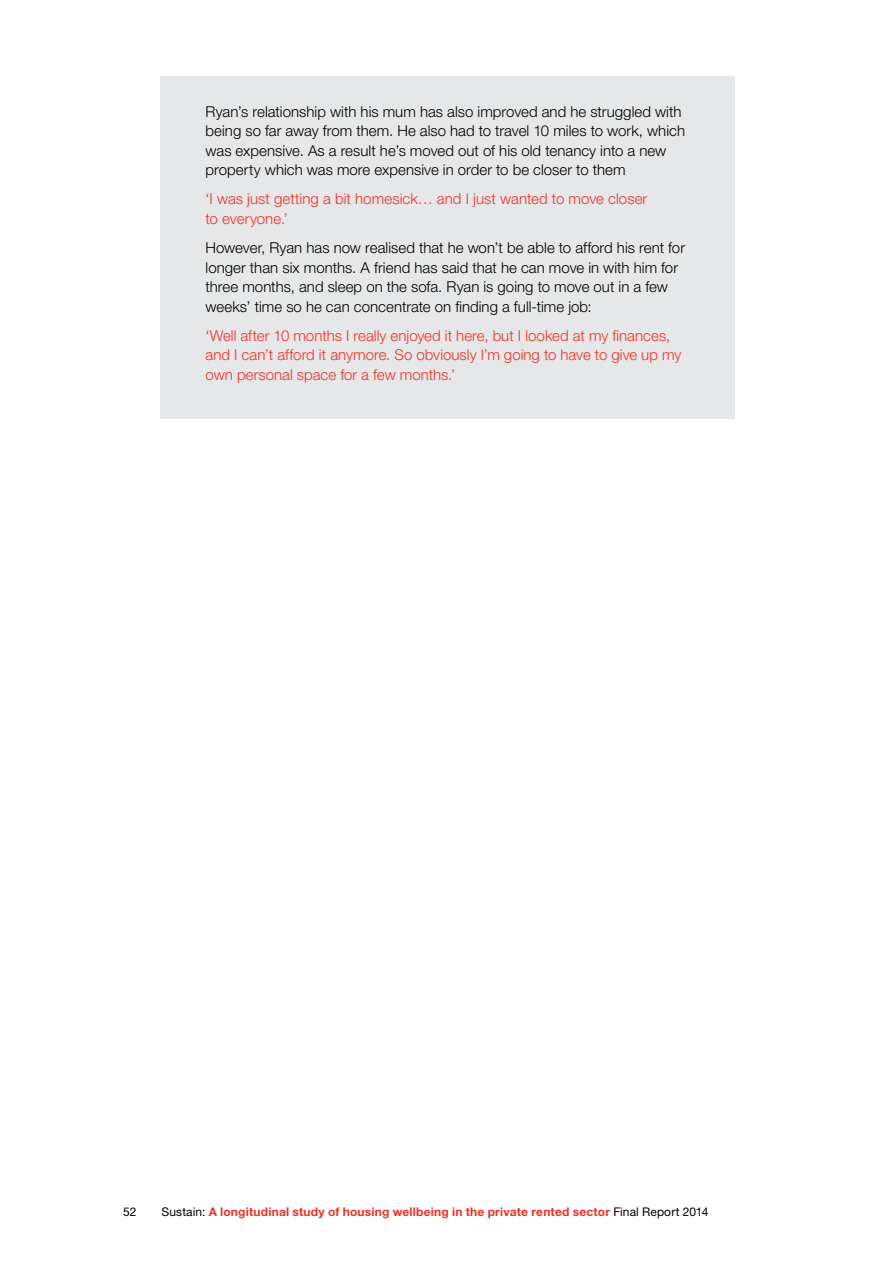
<style>
.page{position:relative;width:893px;height:1263px;background:#fff}
.page>*{position:absolute;margin:0;border:0;box-sizing:border-box;transform-origin:0 0}
.t1{font:300 15px/19.5px "Helvetica Neue LT Pro";letter-spacing:.005em;color:#000}
.t2{font:300 15px/19.5px "Helvetica Neue LT Pro";letter-spacing:.005em;color:#ee3124}
.t3{font:700 12px "Helvetica Neue LT Pro";letter-spacing:.02em;color:#ee3124}
.t4{font:12px "Helvetica Neue LT Pro";color:#000}
.s1{font-weight:400;color:#000}
</style>
<div class="page">
<div style="left:161px;top:77px;width:574px;height:342px;background:#e6e7e8"></div>
<p class="t1" style="left:206px;top:101px;width:481px">Ryan’s relationship with his mum has also improved and he struggled with being so far away from them. He also had to travel 10 miles to work, which was expensive. As a result he’s moved out of his old tenancy into a new property which was more expensive in order to be closer to them</p>
<p class="t2" style="left:206px;top:189px;width:443px">‘I was just getting a bit homesick… and I just wanted to move closer to everyone.’</p>
<p class="t1" style="left:206px;top:238px;width:481px">However, Ryan has now realised that he won’t be able to afford his rent for longer than six months. A friend has said that he can move in with him for three months, and sleep on the sofa. Ryan is going to move out in a few weeks’ time so he can concentrate on finding a full-time job:</p>
<p class="t2" style="left:206px;top:325px;width:477px">‘Well after 10 months I really enjoyed it here, but I looked at my finances, and I can’t afford it anymore. So obviously I’m going to have to give up my own personal space for a few months.’</p>
<p class="t4" style="left:123px;top:1204px;width:15px">52</p>
<p class="t3" style="left:162px;top:1204px;width:548px"><span class="s1">Sustain:</span> A longitudinal study of housing wellbeing in the private rented sector <span class="s1">Final Report 2014</span></p>
</div>
